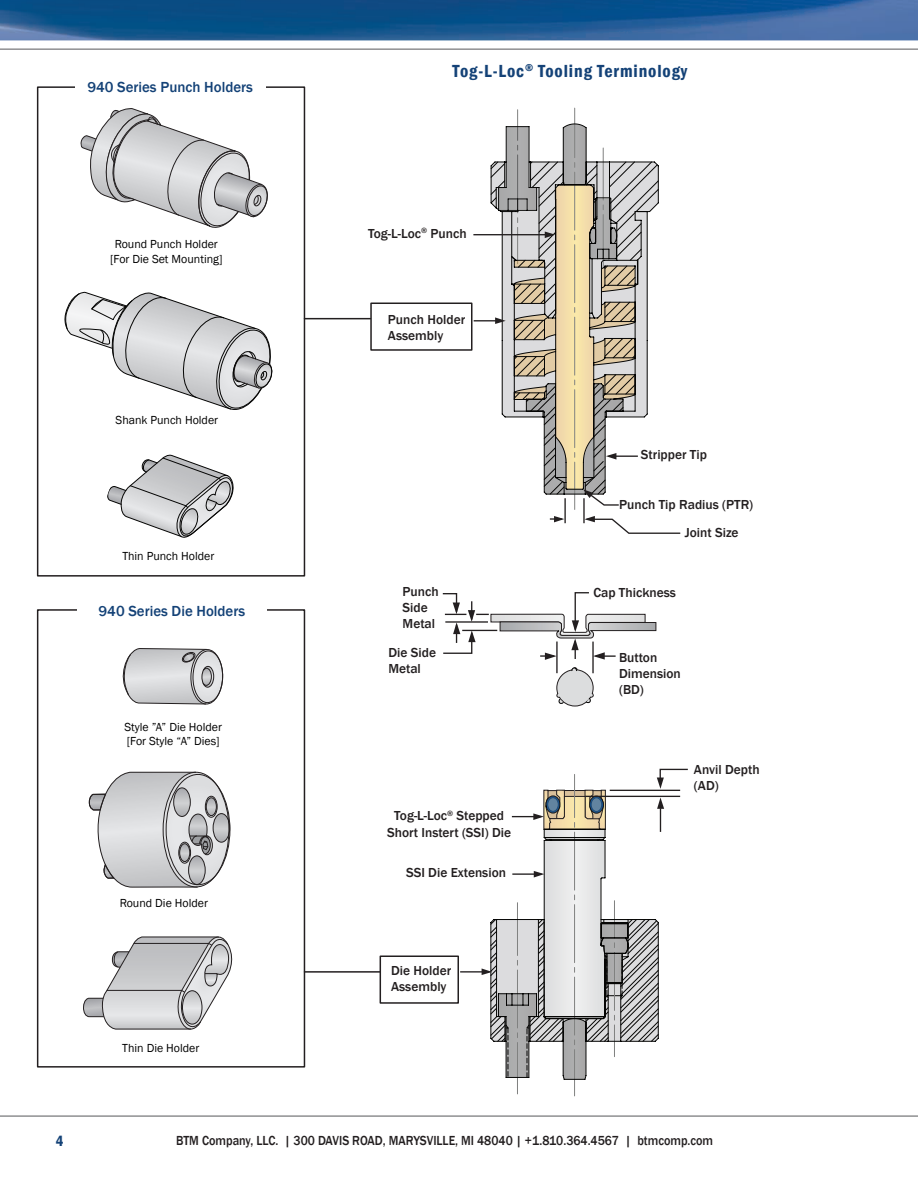
<style>
.page{position:relative;width:918px;height:1188px;background:#fff}
.page>*{position:absolute;margin:0;border:0;box-sizing:border-box;transform-origin:0 0}
.t1{font:600 condensed 18px "Franklin Gothic";letter-spacing:.05em;color:#144277}
.t2{font:500 15px "Franklin Gothic";color:#144277}
.t3{font:600 condensed 15px "Franklin Gothic";color:#144277}
.t4{font:500 13.5px "Franklin Gothic";color:#231f20;scale:.9 1}
.t5{font:500 13.35px/16px "Franklin Gothic";color:#231f20}
.t6{font:12px "Franklin Gothic";color:#000}
</style>
<div class="page">
<img style="left:0;top:0;width:918px;height:40px">
<hr style="left:0;top:1116px;width:918px;height:1px;background:#57585a">
<hr style="left:0;top:49px;width:918px;height:1px;background:#57585a">
<div style="left:37px;top:86px;width:268px;height:491px;border:2px solid #231f20"></div>
<hr style="left:556px;top:642px;width:2px;height:31px;background:#231f20">
<hr style="left:592px;top:642px;width:2px;height:31px;background:#231f20">
<hr style="left:460px;top:971px;width:29px;height:2px;background:#231f20">
<hr style="left:564px;top:498px;width:2px;height:25px;background:#231f20">
<hr style="left:583px;top:498px;width:2px;height:25px;background:#231f20">
<svg style="left:550px;top:516px;width:14px;height:6px"></svg>
<svg style="left:584px;top:516px;width:97px;height:18px"></svg>
<hr style="left:473px;top:234px;width:80px;height:1px;background:#231f20">
<svg style="left:474px;top:108px;width:185px;height:401px"></svg>
<svg style="left:482px;top:768px;width:206px;height:328px"></svg>
<svg style="left:442px;top:592px;width:215px;height:68px"></svg>
<svg style="left:556px;top:667px;width:38px;height:40px"></svg>
<div style="left:75px;top:81px;width:191px;height:18px;background:#fff"></div>
<svg style="left:81px;top:108px;width:187px;height:120px"></svg>
<svg style="left:64px;top:291px;width:209px;height:119px"></svg>
<svg style="left:107px;top:454px;width:127px;height:84px"></svg>
<div style="left:37px;top:609px;width:268px;height:459px;border:2px solid #231f20"></div>
<div style="left:77px;top:605px;width:190px;height:14px;background:#fff"></div>
<div style="left:380px;top:956px;width:79px;height:48px;border:2px solid #231f20"></div>
<hr style="left:304px;top:971px;width:76px;height:2px;background:#231f20">
<svg style="left:122px;top:648px;width:101px;height:56px"></svg>
<svg style="left:89px;top:772px;width:141px;height:115px"></svg>
<svg style="left:83px;top:936px;width:150px;height:94px"></svg>
<div style="left:370px;top:303px;width:102px;height:48px;border:2px solid #231f20"></div>
<hr style="left:304px;top:318px;width:66px;height:1px;background:#231f20">
<p class="t2" style="left:87px;top:77px;width:167px">940 Series Punch Holders</p>
<p class="t6" style="left:115px;top:237px;width:105px">Round Punch Holder</p>
<p class="t6" style="left:110px;top:251px;width:114px">[For Die Set Mounting]</p>
<p class="t6" style="left:116px;top:412px;width:104px">Shank Punch Holder</p>
<p class="t6" style="left:122px;top:549px;width:94px">Thin Punch Holder</p>
<p class="t2" style="left:99px;top:602px;width:148px">940 Series Die Holders</p>
<p class="t6" style="left:124px;top:719px;width:99px">Style ”A” Die Holder</p>
<p class="t6" style="left:127px;top:734px;width:94px">[For Style “A” Dies]</p>
<p class="t6" style="left:120px;top:896px;width:90px">Round Die Holder</p>
<p class="t6" style="left:122px;top:1041px;width:79px">Thin Die Holder</p>
<p class="t1" style="left:453px;top:59px;width:236px">Tog-L-Loc<sup>®</sup> Tooling Terminology</p>
<p class="t5" style="left:368px;top:225px;width:100px">Tog-L-Loc<sup>®</sup> Punch</p>
<p class="t5" style="left:388px;top:311px;width:79px">Punch Holder<br>Assembly</p>
<p class="t5" style="left:641px;top:447px;width:68px">Stripper Tip</p>
<p class="t5" style="left:685px;top:491px;width:70px;line-height:27.5px;text-indent:-65px">Punch Tip Radius (PTR)<br>Joint Size</p>
<p class="t5" style="left:403px;top:584px;width:38px">Punch<br>Side<br>Metal</p>
<p class="t5" style="left:388px;top:645px;width:49px">Die Side<br>Metal</p>
<p class="t5" style="left:619px;top:650px;width:63px">Button<br>Dimension (BD)</p>
<p class="t5" style="left:593px;top:585px;width:84px">Cap Thickness</p>
<p class="t5" style="left:387px;top:808px;width:126px;text-align:center">Tog-L-Loc<sup>®</sup> Stepped<br>Short Instert (SSI) Die</p>
<p class="t5" style="left:406px;top:865px;width:102px">SSI Die Extension</p>
<p class="t5" style="left:694px;top:762px;width:67px">Anvil Depth (AD)</p>
<p class="t5" style="left:391px;top:962px;width:62px">Die Holder<br>Assembly</p>
<p class="t3" style="left:56px;top:1131px;width:9px">4</p>
<p class="t4" style="left:176px;top:1132px;width:598px">BTM Company, LLC. | 300 DAVIS ROAD, MARYSVILLE, MI 48040 | +1.810.364.4567 | btmcomp.com</p>
</div>
